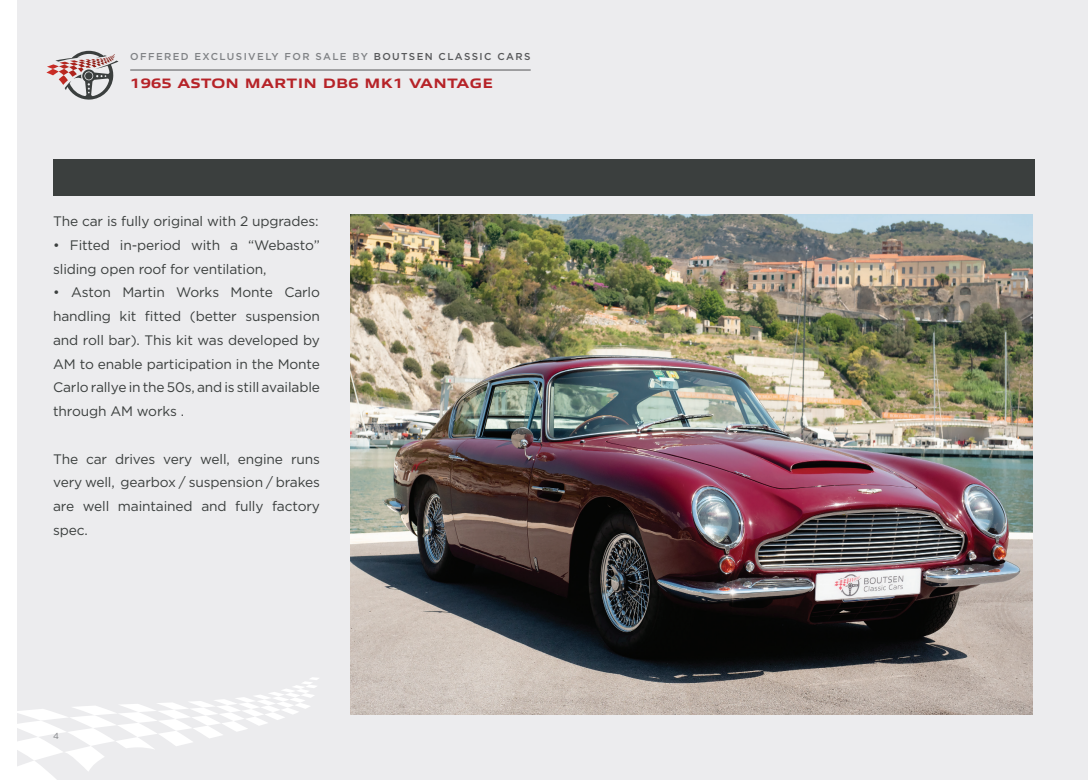
<style>
.page{position:relative;width:1088px;height:780px;background:#fff}
.page>*{position:absolute;margin:0;border:0;box-sizing:border-box;transform-origin:0 0}
.t1{font:13.75px/23.8px "Gotham";letter-spacing:-.01em;color:#3b3f3e;text-align:justify}
.t2{font:800 13.75px "Allumi Std Extended";letter-spacing:.02em;color:#b62328}
.t3{font:500 10px "Gotham";letter-spacing:.14em;color:#808285}
.t4{font:8.75px "Gotham";color:#808285}
.s1{color:#57585a}
</style>
<div class="page">
<div style="left:18px;top:0;width:1070px;height:780px;background:#ececee"></div>
<svg style="left:46px;top:51px;width:73px;height:49px"></svg>
<div style="left:85px;top:72px;width:7px;height:8px;background:#3b3f3e;border-radius:50%"></div>
<hr style="left:130px;top:70px;width:401px;height:1px;background:#535355">
<div style="left:53px;top:159px;width:982px;height:37px;background:#3b3f3e"></div>
<svg style="left:17px;top:677px;width:302px;height:103px"></svg>
<img style="left:351px;top:214px;width:681px;height:500px">
<p class="t3" style="left:130px;top:50px;width:402px">OFFERED EXCLUSIVELY FOR SALE BY <span class="s1">BOUTSEN CLASSIC CARS</span></p>
<p class="t2" style="left:130px;top:76px;width:364px">1965 ASTON MARTIN DB6 MK1 VANTAGE</p>
<p class="t1" style="left:53px;top:209px;width:267px">The car is fully original with 2 upgrades:</p>
<p class="t1" style="left:53px;top:233px;width:268px">• Fitted in-period with a “Webasto” sliding open roof for ventilation,</p>
<p class="t1" style="left:53px;top:280px;width:268px">• Aston Martin Works Monte Carlo handling kit fitted (better suspension and roll bar). This kit was developed by AM to enable participation in the Monte Carlo rallye in the 50s, and is still available through AM works .</p>
<p class="t1" style="left:53px;top:446px;width:268px">The car drives very well, engine runs very well, gearbox / suspension / brakes are well maintained and fully factory spec.</p>
<p class="t4" style="left:53px;top:730px;width:7px">4</p>
</div>
